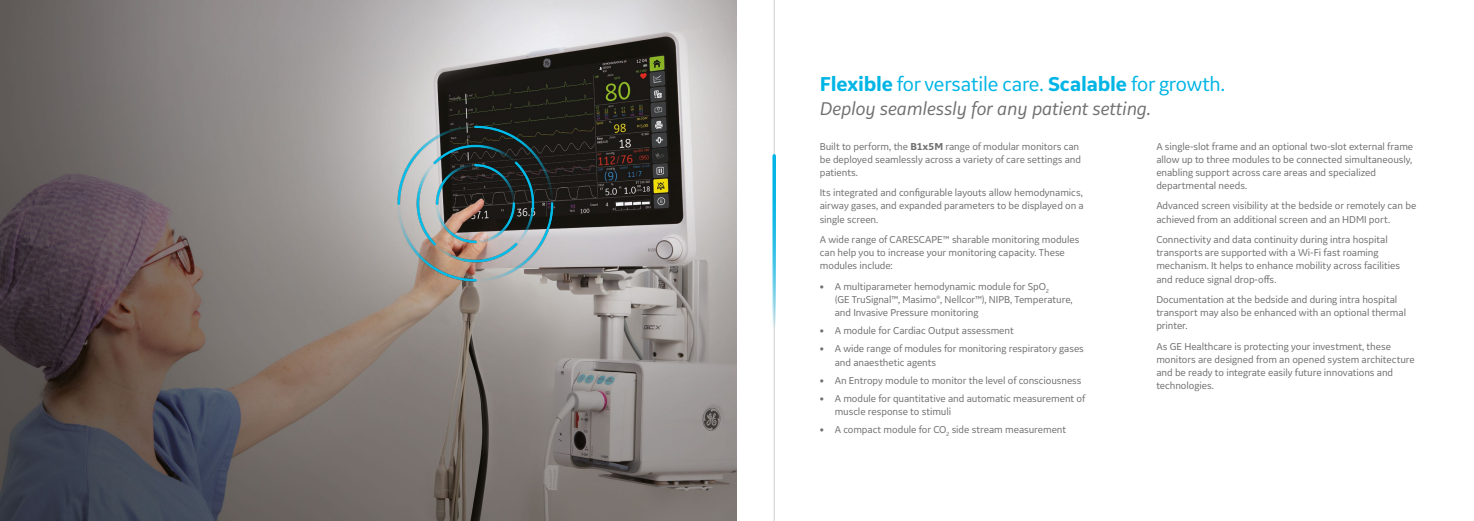
<style>
.page{position:relative;width:1474px;height:521px;background:#fff}
.page>*{position:absolute;margin:0;border:0;box-sizing:border-box;transform-origin:0 0}
.t1{font:21px "GE Inspira Sans";letter-spacing:-.01em;color:#00b5e5}
.t2{font:italic 19.25px "GE Inspira Sans";letter-spacing:-.005em;color:#706f6f}
.t3{font:10.5px/13.1px "GE Inspira Sans";letter-spacing:-.01em;color:#706f6f}
.s1{font-weight:700}
</style>
<div class="page">
<img style="left:0;top:0;width:737px;height:521px">
<hr style="left:773px;top:0;width:1px;height:521px;background:#cecdcd">
<svg style="left:772px;top:156px;width:4px;height:170px"></svg>
<img style="left:322px;top:51px;width:277px;height:277px">
<h1 class="t1" style="left:819px;top:71px;width:406px"><span class="s1">Flexible</span> for versatile care. <span class="s1">Scalable</span> for growth.</h1>
<h2 class="t2" style="left:819px;top:96px;width:332px">Deploy seamlessly for any patient setting.</h2>
<p class="t3" style="left:819px;top:139px;width:263px">Built to perform, the <span class="s1">B1x5M</span> range of modular monitors can be deployed seamlessly across a variety of care settings and patients.</p>
<p class="t3" style="left:819px;top:186px;width:266px;text-align:justify">Its integrated and configurable layouts allow hemodynamics, airway gases, and expanded parameters to be displayed on a single screen.</p>
<p class="t3" style="left:819px;top:233px;width:261px">A wide range of CARESCAPE™ sharable monitoring modules can help you to increase your monitoring capacity. These modules include:</p>
<p class="t3" style="left:834px;top:280px;width:239px;text-indent:-15px"><span class="s1">•</span> A multiparameter hemodynamic module for SpO<sub>2<br></sub>(GE TruSignal™, Masimo<sup>®</sup>, Nellcor™), NIPB, Temperature, and Invasive Pressure monitoring</p>
<p class="t3" style="left:819px;top:324px;width:195px"><span class="s1">•</span> A module for Cardiac Output assessment</p>
<p class="t3" style="left:834px;top:342px;width:251px;text-indent:-15px"><span class="s1">•</span> A wide range of modules for monitoring respiratory gases and anaesthetic agents</p>
<p class="t3" style="left:819px;top:373px;width:263px"><span class="s1">•</span> An Entropy module to monitor the level of consciousness</p>
<p class="t3" style="left:834px;top:391px;width:252px;text-indent:-15px"><span class="s1">•</span> A module for quantitative and automatic measurement of muscle response to stimuli</p>
<p class="t3" style="left:819px;top:423px;width:248px"><span class="s1">•</span> A compact module for CO<sub>2</sub> side stream measurement</p>
<p class="t3" style="left:1156px;top:139px;width:258px">A single-slot frame and an optional two-slot external frame allow up to three modules to be connected simultaneously, enabling support across care areas and specialized departmental needs.</p>
<p class="t3" style="left:1156px;top:199px;width:261px">Advanced screen visibility at the bedside or remotely can be achieved from an additional screen and an HDMI port.</p>
<p class="t3" style="left:1156px;top:233px;width:245px">Connectivity and data continuity during intra hospital transports are supported with a Wi-Fi fast roaming mechanism. It helps to enhance mobility across facilities and reduce signal drop-offs.</p>
<p class="t3" style="left:1156px;top:293px;width:251px">Documentation at the bedside and during intra hospital transport may also be enhanced with an optional thermal printer.</p>
<p class="t3" style="left:1156px;top:340px;width:260px">As GE Healthcare is protecting your investment, these monitors are designed from an opened system architecture and be ready to integrate easily future innovations and technologies.</p>
</div>
